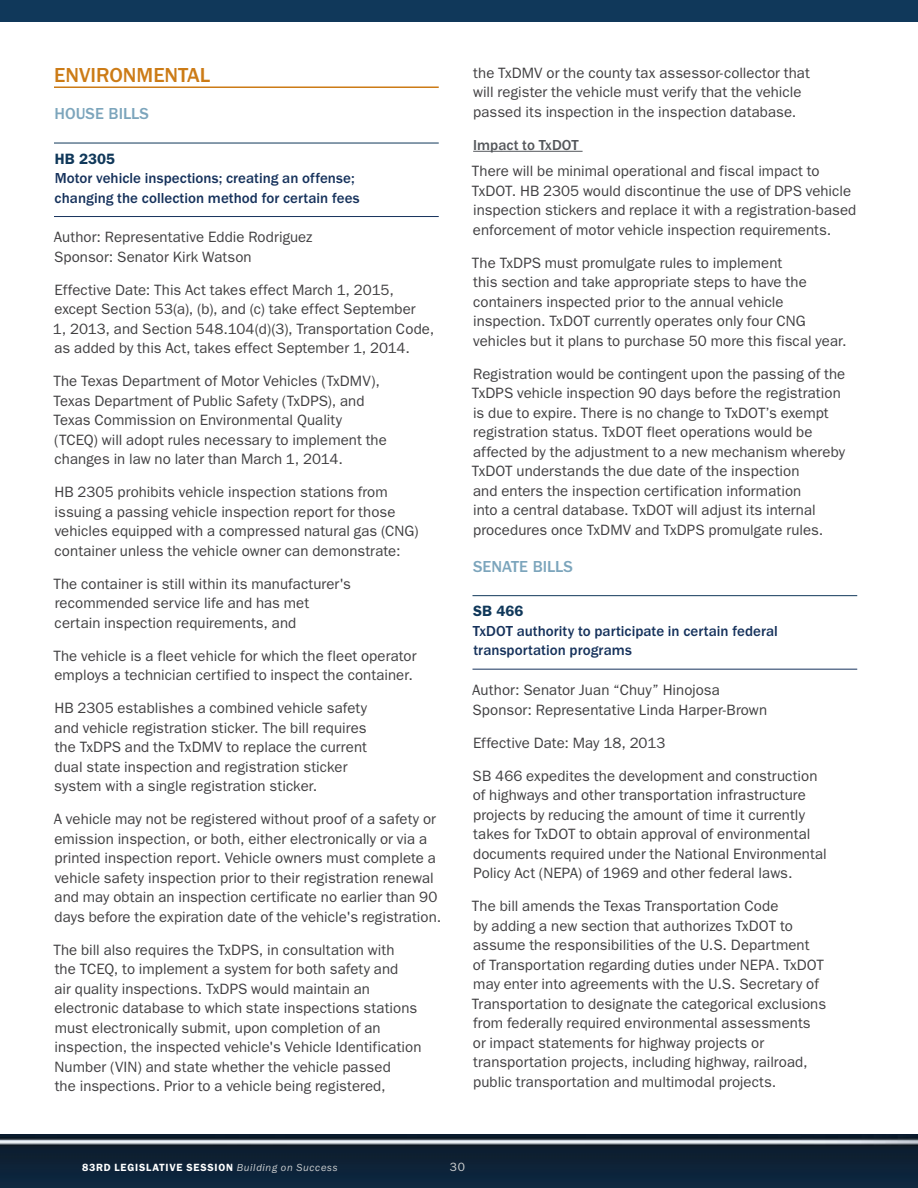
<style>
.page{position:relative;width:918px;height:1188px;background:#fff}
.page>*{position:absolute;margin:0;border:0;box-sizing:border-box;transform-origin:0 0}
.t1{font:500 21px "ITC Franklin Gothic Std";color:#cc7b16}
.t2{font:500 16.5px "ITC Franklin Gothic Std";color:#7ca5bc}
.t3{font:15px/19.5px "ITC Franklin Gothic Std";letter-spacing:.005em;color:#414042}
.t4{font:500 15px/19.5px "ITC Franklin Gothic Std";color:#16325c}
.t5{font:500 15px "ITC Franklin Gothic Std";color:#54575b}
.t6{font:600 15px "ITC Franklin Gothic Std";color:#10385a}
.t7{font:12px "ITC Franklin Gothic Std";color:#cfd1d2}
.t8{font:600 10.5px "ITC Franklin Gothic Std";letter-spacing:.07em;color:#fff}
.s1{font-weight:400;font-style:italic;color:#cfd1d2}
</style>
<div class="page">
<div style="left:0;top:0;width:918px;height:22px;background:#10385a"></div>
<img style="left:0;top:1134px;width:918px;height:54px">
<hr style="left:54px;top:86px;width:385px;height:2px;background:#cc7b16">
<hr style="left:54px;top:143px;width:385px;height:1px;background:#10385a">
<hr style="left:54px;top:216px;width:385px;height:1px;background:#16325c">
<hr style="left:473px;top:151px;width:110px;height:1px;background:#54575b">
<hr style="left:472px;top:595px;width:385px;height:1px;background:#10385a">
<hr style="left:472px;top:669px;width:385px;height:1px;background:#16325c">
<h1 class="t1" style="left:54px;top:63px;width:146px">Environmental</h1>
<p class="t2" style="left:55px;top:105px;width:96px">House Bills</p>
<p class="t6" style="left:55px;top:150px;width:62px">HB 2305</p>
<p class="t4" style="left:55px;top:169px;width:307px">Motor vehicle inspections; creating an offense; changing the collection method for certain fees</p>
<p class="t3" style="left:54px;top:228px;width:260px">Author: Representative Eddie Rodriguez<br>Sponsor: Senator Kirk Watson</p>
<p class="t3" style="left:53px;top:280px;width:383px">Effective Date: This Act takes effect March 1, 2015, except Section 53(a), (b), and (c) take effect September<br>1, 2013, and Section 548.104(d)(3), Transportation Code, as added by this Act, takes effect September 1, 2014.</p>
<p class="t3" style="left:53px;top:372px;width:335px">The Texas Department of Motor Vehicles (TxDMV), Texas Department of Public Safety (TxDPS), and Texas Commission on Environmental Quality (TCEQ) will adopt rules necessary to implement the changes in law no later than March 1, 2014.</p>
<p class="t3" style="left:55px;top:483px;width:366px">HB 2305 prohibits vehicle inspection stations from issuing a passing vehicle inspection report for those vehicles equipped with a compressed natural gas (CNG) container unless the vehicle owner can demonstrate:</p>
<p class="t3" style="left:53px;top:574px;width:299px">The container is still within its manufacturer's recommended service life and has met certain inspection requirements, and</p>
<p class="t3" style="left:53px;top:646px;width:365px">The vehicle is a fleet vehicle for which the fleet operator employs a technician certified to inspect the container.</p>
<p class="t3" style="left:54px;top:699px;width:314px">HB 2305 establishes a combined vehicle safety and vehicle registration sticker. The bill requires the TxDPS and the TxDMV to replace the current dual state inspection and registration sticker system with a single registration sticker.</p>
<p class="t3" style="left:54px;top:810px;width:389px">A vehicle may not be registered without proof of a safety or emission inspection, or both, either electronically or via a printed inspection report. Vehicle owners must complete a vehicle safety inspection prior to their registration renewal and may obtain an inspection certificate no earlier than 90 days before the expiration date of the vehicle's registration.</p>
<p class="t3" style="left:53px;top:940px;width:370px">The bill also requires the TxDPS, in consultation with<br>the TCEQ, to implement a system for both safety and<br>air quality inspections. TxDPS would maintain an electronic database to which state inspections stations must electronically submit, upon completion of an inspection, the inspected vehicle's Vehicle Identification Number (VIN) and state whether the vehicle passed<br>the inspections. Prior to a vehicle being registered,</p>
<p class="t3" style="left:473px;top:63px;width:338px">the TxDMV or the county tax assessor-collector that will register the vehicle must verify that the vehicle passed its inspection in the inspection database.</p>
<p class="t5" style="left:473px;top:136px;width:89px">Impact to TxDOT</p>
<p class="t3" style="left:472px;top:161px;width:386px">There will be minimal operational and fiscal impact to TxDOT. HB 2305 would discontinue the use of DPS vehicle inspection stickers and replace it with a registration-based enforcement of motor vehicle inspection requirements.</p>
<p class="t3" style="left:472px;top:253px;width:376px">The TxDPS must promulgate rules to implement<br>this section and take appropriate steps to have the containers inspected prior to the annual vehicle inspection. TxDOT currently operates only four CNG vehicles but it plans to purchase 50 more this fiscal year.</p>
<p class="t3" style="left:472px;top:364px;width:375px">Registration would be contingent upon the passing of the TxDPS vehicle inspection 90 days before the registration is due to expire. There is no change to TxDOT’s exempt registration status. TxDOT fleet operations would be affected by the adjustment to a new mechanism whereby TxDOT understands the due date of the inspection<br>and enters the inspection certification information<br>into a central database. TxDOT will adjust its internal procedures once TxDMV and TxDPS promulgate rules.</p>
<p class="t2" style="left:473px;top:557px;width:101px">Senate Bills</p>
<p class="t6" style="left:473px;top:602px;width:52px">SB 466</p>
<p class="t4" style="left:473px;top:621px;width:23px">TxDOT</p>
<p class="t4" style="left:473px;top:621px;width:306px;text-indent:43px">authority to participate in certain federal transportation programs</p>
<p class="t3" style="left:472px;top:680px;width:296px">Author: Senator Juan “Chuy” Hinojosa<br>Sponsor: Representative Linda Harper-Brown</p>
<p class="t3" style="left:473px;top:733px;width:194px">Effective Date: May 18, 2013</p>
<p class="t3" style="left:473px;top:766px;width:356px">SB 466 expedites the development and construction of highways and other transportation infrastructure projects by reducing the amount of time it currently takes for TxDOT to obtain approval of environmental documents required under the National Environmental Policy Act (NEPA) of 1969 and other federal laws.</p>
<p class="t3" style="left:472px;top:896px;width:356px">The bill amends the Texas Transportation Code<br>by adding a new section that authorizes TxDOT to assume the responsibilities of the U.S. Department<br>of Transportation regarding duties under NEPA. TxDOT may enter into agreements with the U.S. Secretary of Transportation to designate the categorical exclusions from federally required environmental assessments or impact statements for highway projects or transportation projects, including highway, railroad, public transportation and multimodal projects.</p>
<p class="t8" style="left:82px;top:1162px;width:257px">83RD LEGISLATIVE SESSION <span class="s1">Building on Success</span></p>
<p class="t7" style="left:450px;top:1160px;width:17px">30</p>
</div>
